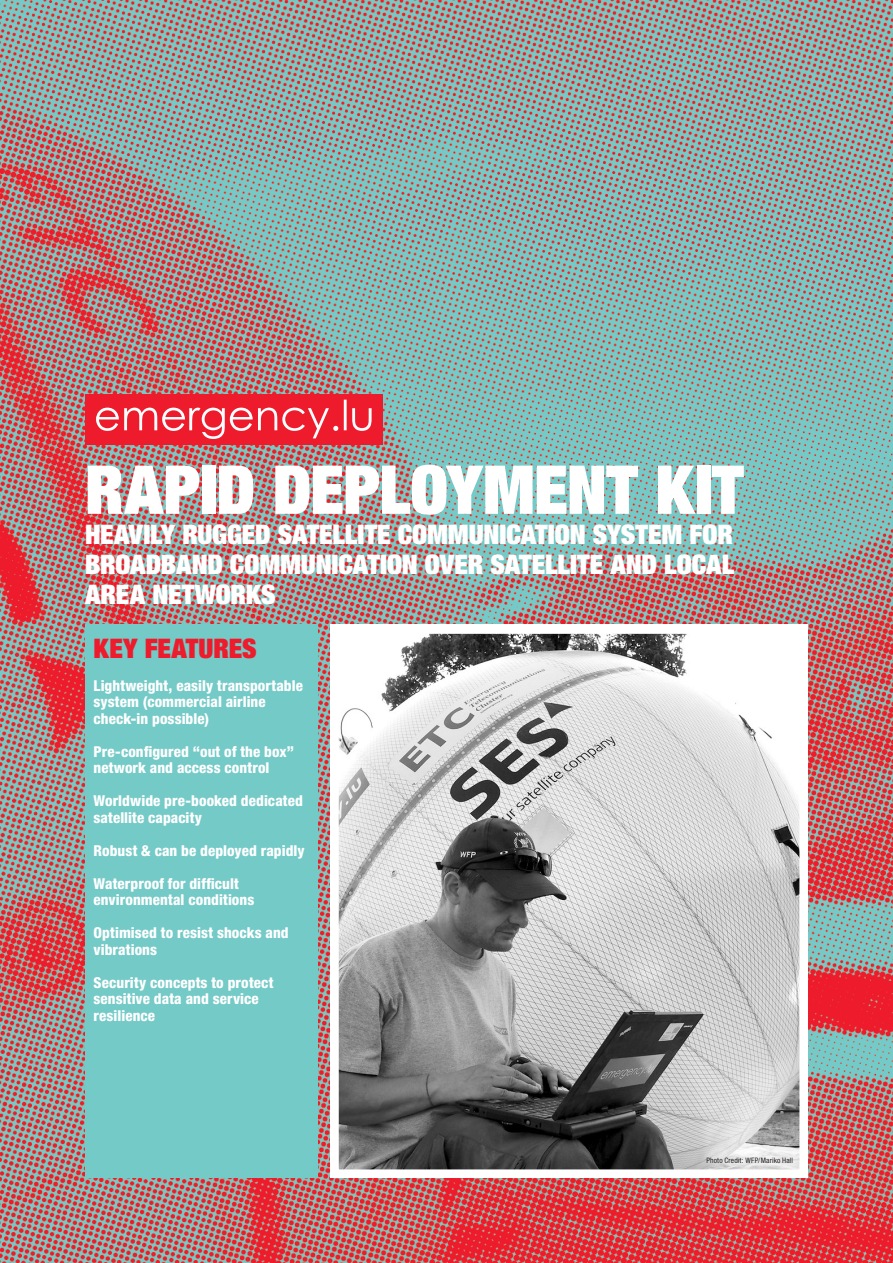
<style>
.page{position:relative;width:893px;height:1263px;background:#fff}
.page>*{position:absolute;margin:0;border:0;box-sizing:border-box;transform-origin:0 0}
.t1{font:900 condensed 67.5px "Helvetica Neue LT Std";letter-spacing:-.01em;color:#fff}
.t2{font:900 condensed 27px/30px "Helvetica Neue LT Std";letter-spacing:-.005em;color:#fff}
.t3{font:900 condensed 27px "Helvetica Neue LT Std";color:#ee1b2c}
.t4{font:800 condensed 15px/16.5px "Helvetica Neue LT Std";letter-spacing:.005em;color:#fff}
.t5{font:condensed 7.5px "Helvetica Neue LT Std";letter-spacing:.02em;color:#231f20}
</style>
<div class="page">
<img style="left:0;top:0;width:893px;height:1263px">
<div style="left:85px;top:394px;width:298px;height:51px;background:#ee1b2c"></div>
<svg style="left:96px;top:400px;width:276px;height:39px"></svg>
<div style="left:85px;top:625px;width:232px;height:553px;background:#73cac7"></div>
<svg style="left:326px;top:621px;width:486px;height:561px"></svg>
<p class="t1" style="left:85px;top:447px;width:660px">RAPID DEPLOYMENT KIT</p>
<p class="t2" style="left:85px;top:519px;width:651px">HEAVILY RUGGED SATELLITE COMMUNICATION SYSTEM FOR<br>BROADBAND COMMUNICATION OVER SATELLITE AND LOCAL</p>
<p class="t2" style="left:85px;top:579px;width:192px">AREA NETWORKS</p>
<p class="t3" style="left:94px;top:631px;width:165px">KEY FEATURES</p>
<p class="t4" style="left:94px;top:677px;width:211px">Lightweight, easily transportable system (commercial airline check-in possible)</p>
<p class="t4" style="left:94px;top:743px;width:202px">Pre-configured “out of the box” network and access control</p>
<p class="t4" style="left:94px;top:792px;width:211px">Worldwide pre-booked dedicated satellite capacity</p>
<p class="t4" style="left:94px;top:842px;width:213px">Robust &amp; can be deployed rapidly</p>
<p class="t4" style="left:94px;top:875px;width:147px">Waterproof for difficult</p>
<p class="t4" style="left:94px;top:891px;width:162px">environmental conditions</p>
<p class="t4" style="left:94px;top:924px;width:197px">Optimised to resist shocks and vibrations</p>
<p class="t4" style="left:94px;top:974px;width:181px">Security concepts to protect sensitive data and service resilience</p>
<p class="t5" style="left:706px;top:1156px;width:88px">Photo Credit: WFP/Mariko Hall</p>
</div>
